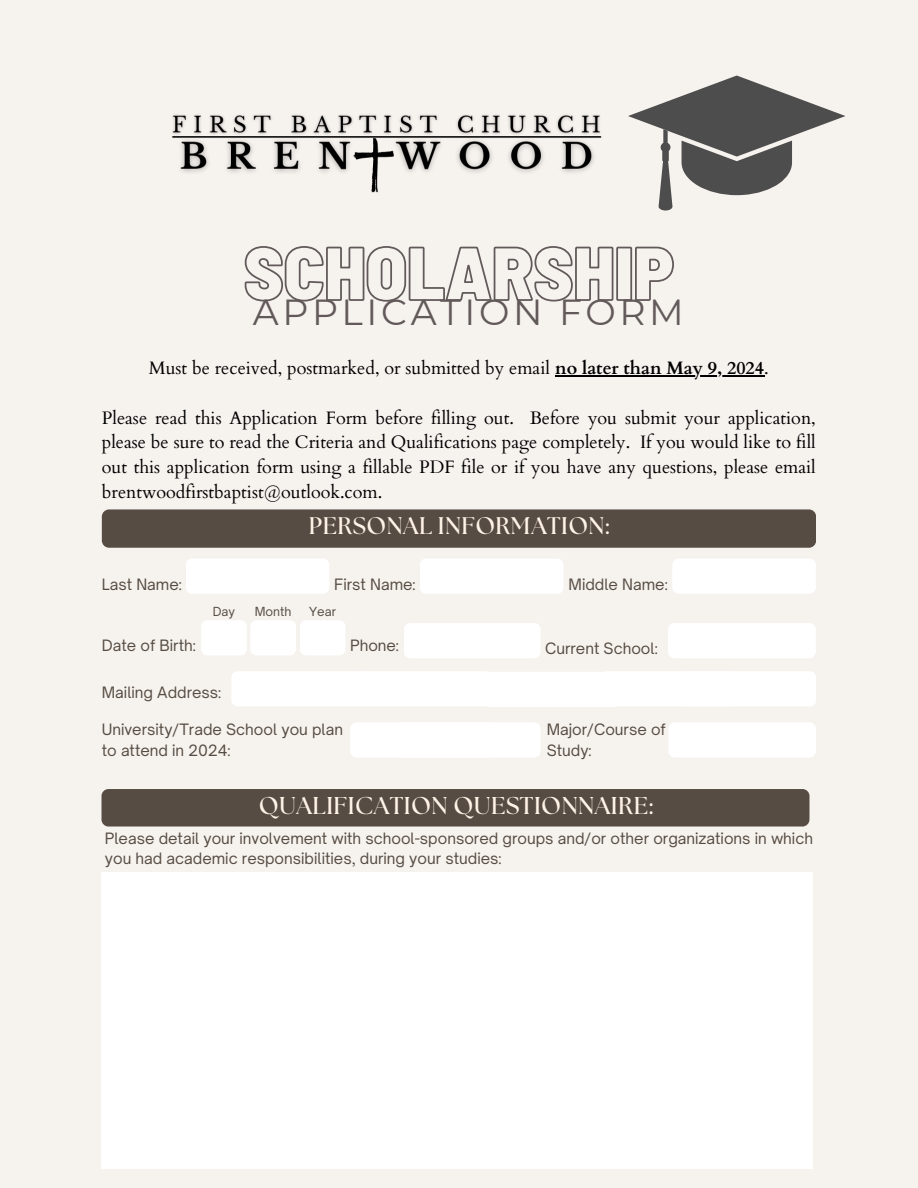
<style>
.page{position:relative;width:918px;height:1188px;background:#f6f2ee}
.page>*{position:absolute;margin:0;border:0;box-sizing:border-box;transform-origin:0 0}
.t1{font:36.15px "Montserrat";letter-spacing:.1em;color:#625a5a}
.t2{font:700 24.3px "The Seasons";letter-spacing:.02em;color:#fff2e6}
.t3{font:700 24px "The Seasons";letter-spacing:.02em;color:#fff2e6}
.t4{font:18px/24.8px "Cardo";color:#000;text-align:justify}
.t5{font:15px/20.2px "Open Sauce One";color:#564c43}
.t6{font:12px "Open Sauce One";color:#564c43}
.s1{font-weight:700}
</style>
<div class="page">
<div style="left:102px;top:509px;width:714px;height:39px;background:#564c43;border-radius:7px"></div>
<div style="left:672px;top:559px;width:144px;height:35px;background:#fff;border-radius:6px"></div>
<div style="left:420px;top:559px;width:144px;height:35px;background:#fff;border-radius:6px"></div>
<div style="left:186px;top:559px;width:143px;height:35px;background:#fff;border-radius:6px"></div>
<svg style="left:712px;top:76px;width:134px;height:120px"></svg>
<img style="left:172px;top:84px;width:540px;height:127px">
<div style="left:250px;top:620px;width:46px;height:35px;background:#fff;border-radius:6px"></div>
<div style="left:300px;top:620px;width:45px;height:35px;background:#fff;border-radius:6px"></div>
<div style="left:201px;top:620px;width:46px;height:35px;background:#fff;border-radius:6px"></div>
<div style="left:668px;top:623px;width:148px;height:35px;background:#fff;border-radius:7px"></div>
<div style="left:404px;top:623px;width:137px;height:35px;background:#fff;border-radius:6px"></div>
<div style="left:231px;top:671px;width:137px;height:35px;background:#fff;border-radius:6px"></div>
<div style="left:355px;top:671px;width:137px;height:35px;background:#fff;border-radius:6px"></div>
<div style="left:483px;top:672px;width:137px;height:35px;background:#fff;border-radius:6px"></div>
<div style="left:600px;top:671px;width:136px;height:35px;background:#fff;border-radius:6px"></div>
<div style="left:679px;top:671px;width:137px;height:35px;background:#fff;border-radius:6px"></div>
<div style="left:350px;top:722px;width:148px;height:36px;background:#fff;border-radius:7px"></div>
<div style="left:393px;top:722px;width:148px;height:36px;background:#fff;border-radius:7px"></div>
<div style="left:668px;top:722px;width:148px;height:36px;background:#fff;border-radius:7px"></div>
<div style="left:101px;top:789px;width:708px;height:38px;background:#564c43;border-radius:7px"></div>
<div style="left:102px;top:873px;width:711px;height:296px;background:#fff"></div>
<svg style="left:244px;top:246px;width:430px;height:56px"></svg>
<hr style="left:555px;top:375px;width:209px;height:1px;background:#000">
<h5 class="t1" style="left:253px;top:290px;width:432px">APPLICATION FORM</h5>
<h5 class="t4" style="left:149px;top:356px;width:622px">Must be received, postmarked, or submitted by email <span class="s1">no later than May 9, 2024</span>.</h5>
<p class="t4" style="left:102px;top:405px;width:414px">Please read this Application Form before filling out.</p>
<p class="t4" style="left:102px;top:405px;width:716px;text-indent:428px">Before you submit your application, please be sure to read the Criteria and Qualifications page completely. If you would like to fill out this application form using a fillable PDF file or if you have any questions, please email brentwoodfirstbaptist@outlook.com.</p>
<p class="t3" style="left:309px;top:515px;width:302px">PERSONAL INFORMATION:</p>
<h5 class="t5" style="left:102px;top:574px;width:82px">Last Name:</h5>
<h5 class="t5" style="left:569px;top:574px;width:101px">Middle Name:</h5>
<p class="t5" style="left:334px;top:574px;width:83px">First Name:</p>
<h5 class="t5" style="left:102px;top:635px;width:96px">Date of Birth:</h5>
<h5 class="t6" style="left:213px;top:604px;width:24px">Day</h5>
<h5 class="t6" style="left:255px;top:604px;width:38px">Month</h5>
<h5 class="t6" style="left:309px;top:604px;width:28px">Year</h5>
<h2 class="t5" style="left:350px;top:635px;width:50px">Phone:</h2>
<h4 class="t5" style="left:545px;top:638px;width:114px">Current School:</h4>
<h5 class="t5" style="left:102px;top:682px;width:121px">Mailing Address:</h5>
<h4 class="t5" style="left:102px;top:719px;width:243px">University/Trade School you plan to attend in 2024:</h4>
<h3 class="t5" style="left:547px;top:720px;width:121px">Major/Course of<br>Study:</h3>
<h3 class="t2" style="left:259px;top:794px;width:395px">QUALIFICATION QUESTIONNAIRE:</h3>
<h5 class="t5" style="left:105px;top:828px;width:710px">Please detail your involvement with school-sponsored groups and/or other organizations in which you had academic responsibilities, during your studies:</h5>
</div>
